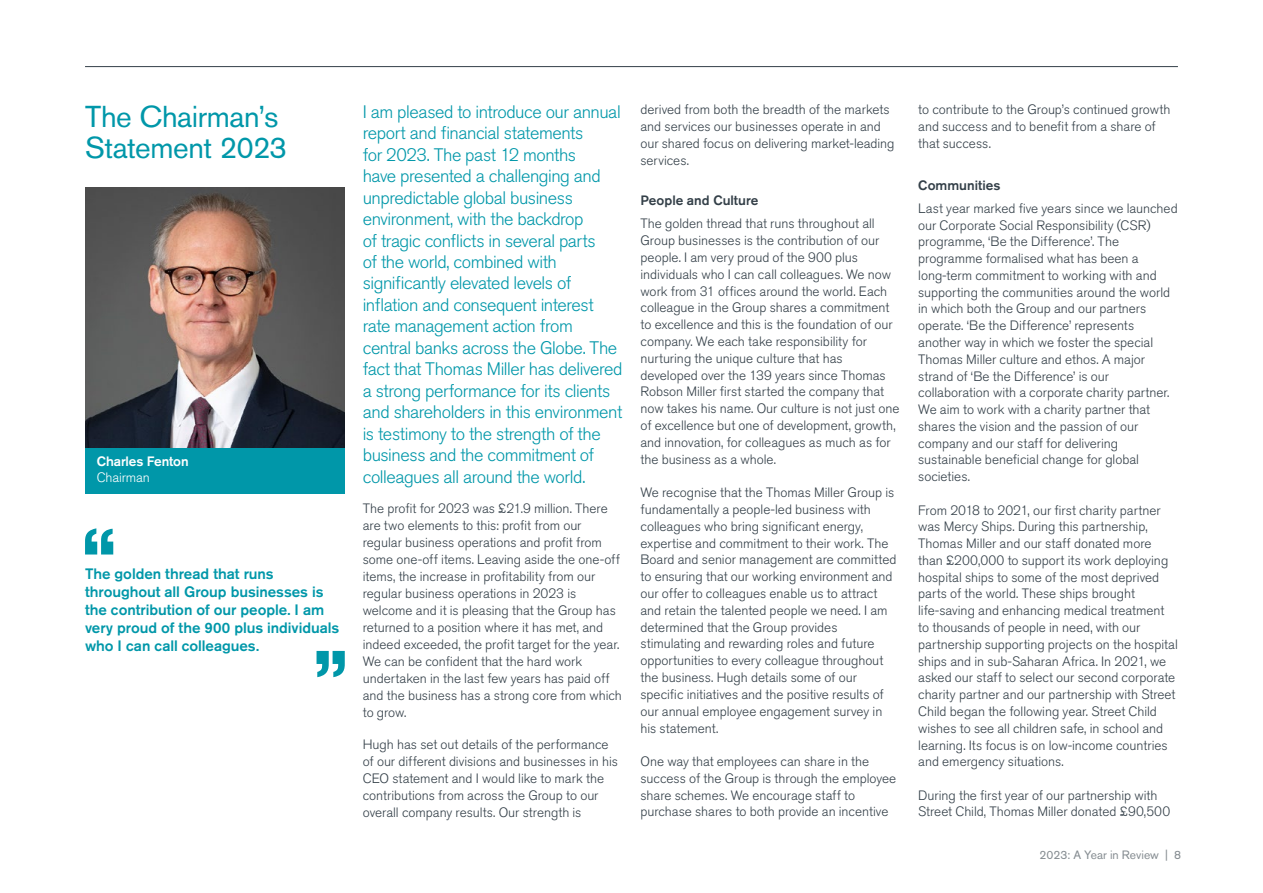
<style>
.page{position:relative;width:1263px;height:893px;background:#fff}
.page>*{position:absolute;margin:0;border:0;box-sizing:border-box;transform-origin:0 0}
.t1{font:30px/31.5px "Akzidenz Grotesk BE";letter-spacing:-.015em;color:#0097a9}
.t2{font:300 18px/21.5px "Akzidenz Grotesk BE";letter-spacing:-.025em;color:#0097a9}
.t3{font:500 15px/18px "Akzidenz Grotesk BE";letter-spacing:-.005em;color:#0097a9}
.t4{font:300 13.5px/16.8px "Akzidenz Grotesk BE";color:#333f48}
.t5{font:500 13.5px "Akzidenz Grotesk BE";color:#333f48}
.t6{font:500 13.5px "Akzidenz Grotesk BE";letter-spacing:-.01em;color:#fff}
.t7{font:300 13.5px "Akzidenz Grotesk BE";letter-spacing:-.015em;color:#fff}
.t8{font:12px "Akzidenz Grotesk BE";color:#858c91}
</style>
<div class="page">
<hr style="left:85px;top:66px;width:1093px;height:1px;background:#333f48">
<div style="left:85px;top:444px;width:260px;height:50px;background:#0097a9"></div>
<img style="left:85px;top:187px;width:260px;height:260px">
<svg style="left:317px;top:651px;width:28px;height:26px"></svg>
<svg style="left:85px;top:528px;width:28px;height:26px"></svg>
<h1 class="t1" style="left:85px;top:100px;width:204px">The Chairman’s<br>Statement 2023</h1>
<p class="t2" style="left:363px;top:101px;width:261px">I am pleased to introduce our annual report and financial statements<br>for 2023. The past 12 months<br>have presented a challenging and unpredictable global business environment, with the backdrop<br>of tragic conflicts in several parts<br>of the world, combined with significantly elevated levels of inflation and consequent interest rate management action from central banks across the Globe. The fact that Thomas Miller has delivered a strong performance for its clients and shareholders in this environment is testimony to the strength of the business and the commitment of colleagues all around the world.</p>
<p class="t4" style="left:363px;top:500px;width:261px">The profit for 2023 was £21.9 million. There are two elements to this: profit from our regular business operations and profit from some one-off items. Leaving aside the one-off items, the increase in profitability from our regular business operations in 2023 is welcome and it is pleasing that the Group has returned to a position where it has met, and indeed exceeded, the profit target for the year.<br>We can be confident that the hard work undertaken in the last few years has paid off and the business has a strong core from which to grow.</p>
<p class="t4" style="left:363px;top:736px;width:257px">Hugh has set out details of the performance of our different divisions and businesses in his CEO statement and I would like to mark the contributions from across the Group to our overall company results. Our strength is</p>
<p class="t6" style="left:97px;top:453px;width:93px">Charles Fenton</p>
<p class="t7" style="left:97px;top:470px;width:54px">Chairman</p>
<p class="t3" style="left:85px;top:564px;width:256px">The golden thread that runs throughout all Group businesses is the contribution of our people. I am very proud of the 900 plus individuals who I can call colleagues.</p>
<p class="t4" style="left:640px;top:102px;width:256px">derived from both the breadth of the markets and services our businesses operate in and our shared focus on delivering market-leading services.</p>
<p class="t5" style="left:640px;top:192px;width:119px">People and Culture</p>
<p class="t4" style="left:640px;top:215px;width:260px">The golden thread that runs throughout all Group businesses is the contribution of our people. I am very proud of the 900 plus individuals who I can call colleagues. We now work from 31 offices around the world. Each colleague in the Group shares a commitment to excellence and this is the foundation of our company. We each take responsibility for nurturing the unique culture that has developed over the 139 years since Thomas Robson Miller first started the company that now takes his name. Our culture is not just one of excellence but one of development, growth, and innovation, for colleagues as much as for the business as a whole.</p>
<p class="t4" style="left:640px;top:484px;width:257px">We recognise that the Thomas Miller Group is fundamentally a people-led business with colleagues who bring significant energy, expertise and commitment to their work. The Board and senior management are committed to ensuring that our working environment and our offer to colleagues enable us to attract and retain the talented people we need. I am determined that the Group provides stimulating and rewarding roles and future opportunities to every colleague throughout the business. Hugh details some of our specific initiatives and the positive results of our annual employee engagement survey in his statement.</p>
<p class="t4" style="left:640px;top:753px;width:257px">One way that employees can share in the success of the Group is through the employee share schemes. We encourage staff to purchase shares to both provide an incentive</p>
<p class="t4" style="left:918px;top:101px;width:254px">to contribute to the Group’s continued growth and success and to benefit from a share of that success.</p>
<p class="t5" style="left:918px;top:177px;width:84px">Communities</p>
<p class="t4" style="left:918px;top:200px;width:261px">Last year marked five years since we launched our Corporate Social Responsibility (CSR) programme, ‘Be the Difference’. The programme formalised what has been a long-term commitment to working with and supporting the communities around the world in which both the Group and our partners operate. ‘Be the Difference’ represents another way in which we foster the special Thomas Miller culture and ethos. A major strand of ‘Be the Difference’ is our collaboration with a corporate charity partner.<br>We aim to work with a charity partner that shares the vision and the passion of our company and our staff for delivering sustainable beneficial change for global societies.</p>
<p class="t4" style="left:918px;top:502px;width:261px">From 2018 to 2021, our first charity partner was Mercy Ships. During this partnership, Thomas Miller and our staff donated more than £200,000 to support its work deploying hospital ships to some of the most deprived parts of the world. These ships brought life-saving and enhancing medical treatment to thousands of people in need, with our partnership supporting projects on the hospital ships and in sub-Saharan Africa. In 2021, we asked our staff to select our second corporate charity partner and our partnership with Street Child began the following year. Street Child wishes to see all children safe, in school and learning. Its focus is on low-income countries and emergency situations.</p>
<p class="t4" style="left:918px;top:787px;width:253px">During the first year of our partnership with<br>Street Child, Thomas Miller donated £90,500</p>
<p class="t8" style="left:1039px;top:848px;width:143px">2023: A Year in Review | 8</p>
</div>
